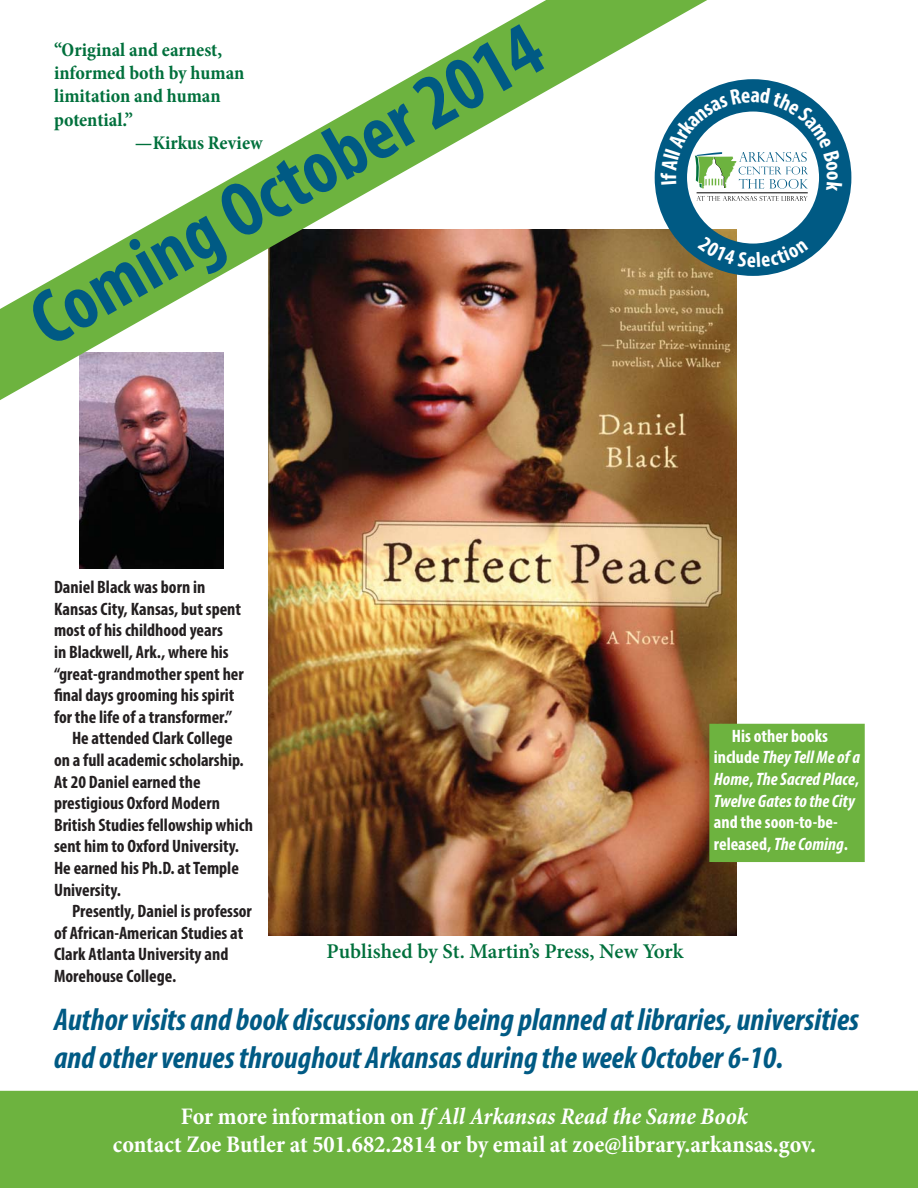
<style>
.page{position:relative;width:918px;height:1188px;background:#fff}
.page>*{position:absolute;margin:0;border:0;box-sizing:border-box;transform-origin:0 0}
.t1{font:700 condensed 78px "Myriad Pro";color:#005a84}
.t2{font:italic 700 condensed 31.5px/37.8px "Myriad Pro";color:#005a84}
.t3{font:700 condensed 24px/28.8px "Minion Pro";color:#fff;text-align:center}
.t4{font:600 21px "Minion Pro";color:#00703c}
.t5{font:700 condensed 19.5px "Minion Pro";color:#00703c}
.t6{font:700 condensed 18px "Myriad Pro";color:#231f20}
.t7{font:italic 700 condensed 18px/21.6px "Myriad Pro";color:#fff}
.t8{font:700 condensed 18px/21.6px "Myriad Pro";color:#fff}
.s1{font-style:normal}
.s2{font-style:italic}
</style>
<div class="page">
<div style="left:79px;top:493px;width:144px;height:76px;background:#040504"></div>
<img style="left:268px;top:493px;width:469px;height:443px">
<img style="left:0;top:0;width:783px;height:493px">
<div style="left:1px;top:1092px;width:916px;height:95px;background:#6db33f"></div>
<div style="left:0;top:1091px;width:918px;height:97px;border:2px solid #6db33f"></div>
<div style="left:655px;top:79px;width:196px;height:197px;border:32px solid #005a84;border-radius:50%"></div>
<div style="left:710px;top:724px;width:154px;height:137px;background:#6db33f"></div>
<div style="left:709px;top:724px;width:156px;height:138px;border:2px solid #6db33f"></div>
<svg style="left:661px;top:87px;width:181px;height:114px"></svg>
<svg style="left:698px;top:236px;width:111px;height:32px"></svg>
<h1 class="t1" style="left:21px;top:298px;width:576px;rotate:-29deg">Coming October 2014</h1>
<p class="t5" style="left:54px;top:42px;width:170px">“Original and earnest,</p>
<p class="t5" style="left:54px;top:65px;width:192px">informed both by human</p>
<p class="t5" style="left:54px;top:88px;width:168px">limitation and human</p>
<p class="t5" style="left:54px;top:112px;width:81px">potential.”</p>
<p class="t5" style="left:135px;top:135px;width:129px">—Kirkus Review</p>
<p class="t6" style="left:54px;top:580px;width:153px">Daniel Black was born in</p>
<p class="t6" style="left:54px;top:602px;width:189px">Kansas City, Kansas, but spent</p>
<p class="t6" style="left:54px;top:623px;width:170px">most of his childhood years</p>
<p class="t6" style="left:54px;top:645px;width:176px">in Blackwell, Ark., where his</p>
<p class="t6" style="left:54px;top:667px;width:191px">“great-grandmother spent her</p>
<p class="t6" style="left:54px;top:688px;width:182px">final days grooming his spirit</p>
<p class="t6" style="left:54px;top:710px;width:180px">for the life of a transformer.”</p>
<p class="t6" style="left:72px;top:731px;width:162px">He attended Clark College</p>
<p class="t6" style="left:54px;top:753px;width:191px">on a full academic scholarship.</p>
<p class="t6" style="left:54px;top:775px;width:148px">At 20 Daniel earned the</p>
<p class="t6" style="left:54px;top:796px;width:167px">prestigious Oxford Modern</p>
<p class="t6" style="left:54px;top:818px;width:200px">British Studies fellowship which</p>
<p class="t6" style="left:54px;top:839px;width:187px">sent him to Oxford University.</p>
<p class="t6" style="left:54px;top:861px;width:186px">He earned his Ph.D. at Temple</p>
<p class="t6" style="left:54px;top:883px;width:68px">University.</p>
<p class="t6" style="left:72px;top:904px;width:181px">Presently, Daniel is professor</p>
<p class="t6" style="left:54px;top:926px;width:191px">of African-American Studies at</p>
<p class="t6" style="left:54px;top:947px;width:176px">Clark Atlanta University and</p>
<p class="t6" style="left:54px;top:969px;width:124px">Morehouse College.</p>
<p class="t7" style="left:714px;top:727px;width:148px;text-indent:18px"><span class="s1">His other books include</span> They Tell Me of a<br>Home<span class="s1">,</span> The Sacred Place<span class="s1">,<br></span>Twelve Gates to the City</p>
<p class="t8" style="left:714px;top:813px;width:136px">and the soon-to-be&shy;released, <span class="s2">The Coming</span>.</p>
<p class="t4" style="left:326px;top:944px;width:359px">Published by St. Martin’s Press, New York</p>
<h2 class="t2" style="left:54px;top:1004px;width:807px">Author visits and book discussions are being planned at libraries, universities and other venues throughout Arkansas during the week October 6-10.</h2>
<h3 class="t3" style="left:113px;top:1104px;width:705px">For more information on <span class="s2">If All Arkansas Read the Same Book<br></span>contact Zoe Butler at 501.682.2814 or by email at zoe@library.arkansas.gov.</h3>
</div>
